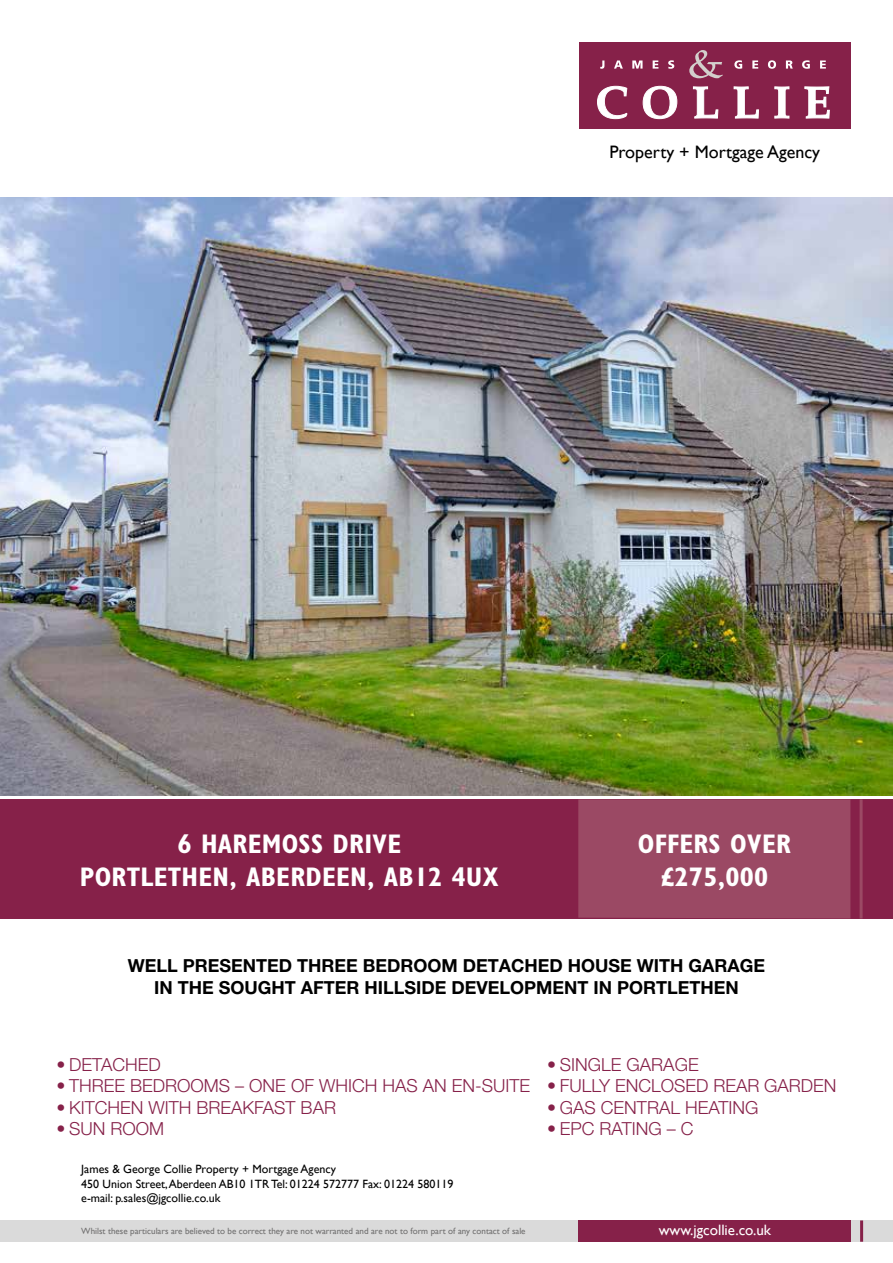
<style>
.page{position:relative;width:893px;height:1263px;background:#fff}
.page>*{position:absolute;margin:0;border:0;box-sizing:border-box;transform-origin:0 0}
.t1{font:700 condensed 27px/32.4px "Gill Sans";letter-spacing:.01em;color:#fff;text-align:center}
.t2{font:300 18px "Helvetica Neue LT Pro";color:#862149}
.t3{font:700 18px/21.6px "Helvetica Neue LT Pro";color:#000;text-align:center}
.t4{font:18px "Gill Sans";color:#000}
.t5{font:15px "Gill Sans";color:#fff}
.t6{font:12px/14.4px "Gill Sans";color:#000}
.t7{font:9px "Gill Sans";color:#706f6f}
</style>
<div class="page">
<div style="left:0;top:1220px;width:893px;height:22px;background:#dadada"></div>
<div style="left:579px;top:1220px;width:272px;height:22px;background:#862149"></div>
<hr style="left:860px;top:1220px;width:3px;height:22px;background:#862149">
<div style="left:0;top:799px;width:893px;height:119px;background:#862149"></div>
<div style="left:578px;top:799px;width:272px;height:119px;background:#9b4964"></div>
<hr style="left:860px;top:799px;width:3px;height:119px;background:#9b4964">
<div style="left:579px;top:43px;width:271px;height:86px;background:#862149"></div>
<svg style="left:600px;top:60px;width:4px;height:9px"></svg>
<svg style="left:614px;top:60px;width:9px;height:9px"></svg>
<svg style="left:632px;top:60px;width:10px;height:9px"></svg>
<svg style="left:653px;top:60px;width:5px;height:9px"></svg>
<svg style="left:668px;top:60px;width:6px;height:9px"></svg>
<svg style="left:689px;top:50px;width:34px;height:28px"></svg>
<svg style="left:734px;top:60px;width:8px;height:9px"></svg>
<svg style="left:752px;top:60px;width:6px;height:9px"></svg>
<svg style="left:768px;top:60px;width:8px;height:9px"></svg>
<svg style="left:786px;top:60px;width:7px;height:9px"></svg>
<svg style="left:802px;top:60px;width:8px;height:9px"></svg>
<svg style="left:820px;top:60px;width:6px;height:9px"></svg>
<svg style="left:597px;top:85px;width:31px;height:34px"></svg>
<svg style="left:642px;top:85px;width:36px;height:34px"></svg>
<svg style="left:693px;top:86px;width:26px;height:33px"></svg>
<svg style="left:733px;top:86px;width:26px;height:33px"></svg>
<svg style="left:774px;top:86px;width:16px;height:33px"></svg>
<svg style="left:804px;top:86px;width:26px;height:33px"></svg>
<img style="left:0;top:198px;width:893px;height:597px">
<p class="t4" style="left:609px;top:141px;width:212px">Property + Mortgage Agency</p>
<h1 class="t1" style="left:80px;top:827px;width:421px">6 HAREMOSS DRIVE<br>PORTLETHEN, ABERDEEN, AB12 4UX</h1>
<h1 class="t1" style="left:638px;top:827px;width:155px">OFFERS OVER £275,000</h1>
<p class="t3" style="left:128px;top:954px;width:639px">WELL PRESENTED THREE BEDROOM DETACHED HOUSE WITH GARAGE<br>IN THE SOUGHT AFTER HILLSIDE DEVELOPMENT IN PORTLETHEN</p>
<p class="t2" style="left:56px;top:1053px;width:106px">• DETACHED</p>
<p class="t2" style="left:56px;top:1075px;width:475px">• THREE BEDROOMS – ONE OF WHICH HAS AN EN-SUITE</p>
<p class="t2" style="left:56px;top:1096px;width:281px">• KITCHEN WITH BREAKFAST BAR</p>
<p class="t2" style="left:56px;top:1118px;width:109px">• SUN ROOM</p>
<p class="t6" style="left:81px;top:1162px;width:374px">James &amp; George Collie Property + Mortgage Agency<br>450 Union Street, Aberdeen AB10 1TR Tel: 01224 572777 Fax: 01224 580119 e-mail: p.sales@jgcollie.co.uk</p>
<p class="t2" style="left:547px;top:1053px;width:153px">• SINGLE GARAGE</p>
<p class="t2" style="left:547px;top:1075px;width:291px">• FULLY ENCLOSED REAR GARDEN</p>
<p class="t2" style="left:547px;top:1096px;width:213px">• GAS CENTRAL HEATING</p>
<p class="t2" style="left:547px;top:1118px;width:148px">• EPC RATING – C</p>
<p class="t7" style="left:81px;top:1225px;width:446px">Whilst these particulars are believed to be correct they are not warranted and are not to form part of any contact of sale</p>
<p class="t5" style="left:659px;top:1221px;width:114px">www.jgcollie.co.uk</p>
</div>
